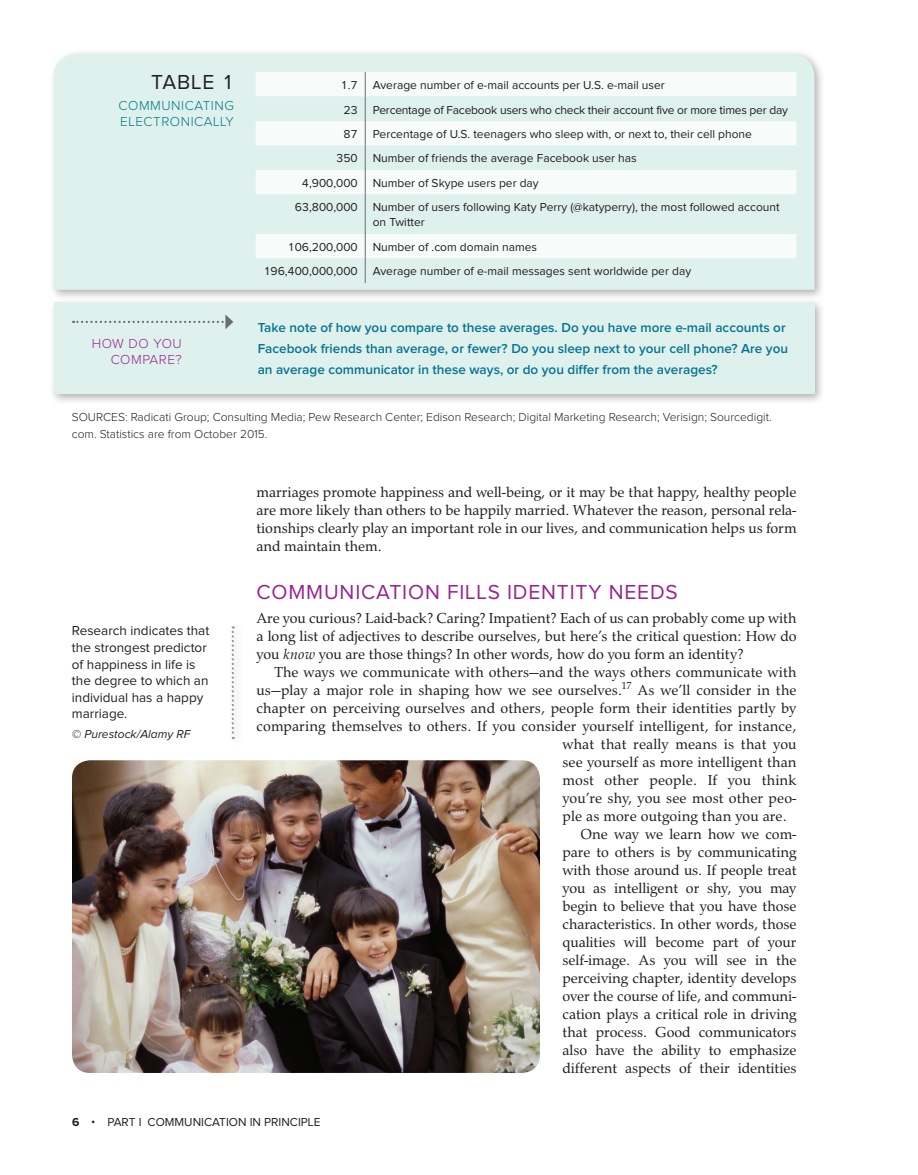
<style>
.page{position:relative;width:918px;height:1175px;background:#fff}
.page>*{position:absolute;margin:0;border:0;box-sizing:border-box;transform-origin:0 0}
.bch_hb{font:21px "Proxima Nova";letter-spacing:.04em;color:#99248e}
.bch_tbnm{font:21px "Proxima Nova";letter-spacing:.04em;color:#231f20}
.bch_tx{font:15px/18px "URW Palladio TOT";letter-spacing:.01em;color:#231f20;text-align:justify}
.bch_tx_first{font:15px/18px "URW Palladio TOT";color:#231f20;text-align:justify}
.bch_tbtx_a{font:600 13.5px/21px "Proxima Nova";color:#087393}
.bch_ct{font:13.5px/16.5px "Proxima Nova";color:#231f20}
.bch_tbtt{font:300 13.5px/16.5px "Proxima Nova";letter-spacing:.04em;color:#007986}
.bch_tbtt_a{font:300 13.5px/16.5px "Proxima Nova";letter-spacing:.04em;color:#99248e;text-align:right}
.bch_tbtx{font:12px/15px "Proxima Nova";color:#231f20}
.bch_tbso{font:300 12px/16.5px "Proxima Nova";color:#231f20}
.bch_tbtx-2{font:12px "Proxima Nova";letter-spacing:-.02em;color:#231f20}
.bch_cr{font:italic 12px "Proxima Nova";color:#231f20}
.s1{font-style:italic}
.s2{font-weight:700}
</style>
<div class="page">
<img style="left:72px;top:760px;width:468px;height:312px">
<div style="left:227px;top:622px;width:18px;height:127px;background:#fbfbfb"></div>
<svg style="left:232px;top:626px;width:2px;height:113px"></svg>
<div style="left:49px;top:49px;width:777px;height:252px;background:#231f20;opacity:.35"></div>
<div style="left:54px;top:54px;width:760px;height:236px;background:#def1ed"></div>
<svg style="left:256px;top:72px;width:540px;height:24px"></svg>
<svg style="left:256px;top:96px;width:540px;height:187px;fill:#def1ed"></svg>
<hr style="left:365px;top:194px;width:1px;height:40px;background:#6c6d70">
<svg style="left:365px;top:234px;width:1px;height:49px"></svg>
<svg style="left:365px;top:72px;width:1px;height:122px"></svg>
<div style="left:49px;top:297px;width:777px;height:108px;background:#231f20;opacity:.35"></div>
<div style="left:54px;top:302px;width:760px;height:92px;background:#def1ed"></div>
<svg style="left:73px;top:314px;width:160px;height:15px"></svg>
<p class="bch_tbnm" style="left:151px;top:70px;width:84px">TABLE 1</p>
<p class="bch_tbtt" style="left:119px;top:97px;width:117px">COMMUNICATING<br>ELECTRONICALLY</p>
<p class="bch_tbtx" style="left:341px;top:78px;width:19px">1.7</p>
<p class="bch_tbtx" style="left:373px;top:78px;width:294px">Average number of e-mail accounts per U.S. e-mail user</p>
<p class="bch_tbtx" style="left:343px;top:102px;width:16px">23</p>
<p class="bch_tbtx-2" style="left:373px;top:103px;width:417px">Percentage of Facebook users who check their account five or more times per day</p>
<p class="bch_tbtx" style="left:343px;top:127px;width:16px">87</p>
<p class="bch_tbtx" style="left:373px;top:127px;width:381px">Percentage of U.S. teenagers who sleep with, or next to, their cell phone</p>
<p class="bch_tbtx" style="left:336px;top:151px;width:23px">350</p>
<p class="bch_tbtx" style="left:373px;top:151px;width:266px">Number of friends the average Facebook user has</p>
<p class="bch_tbtx" style="left:302px;top:176px;width:57px">4,900,000</p>
<p class="bch_tbtx" style="left:373px;top:176px;width:168px">Number of Skype users per day</p>
<p class="bch_tbtx" style="left:295px;top:200px;width:64px">63,800,000</p>
<p class="bch_tbtx" style="left:373px;top:200px;width:408px">Number of users following Katy Perry (@katyperry), the most followed account on Twitter</p>
<p class="bch_tbtx" style="left:288px;top:240px;width:72px">106,200,000</p>
<p class="bch_tbtx" style="left:373px;top:240px;width:166px">Number of .com domain names</p>
<p class="bch_tbtx" style="left:263px;top:264px;width:96px">196,400,000,000</p>
<p class="bch_tbtx" style="left:373px;top:264px;width:320px">Average number of e-mail messages sent worldwide per day</p>
<p class="bch_tbtx_a" style="left:258px;top:317px;width:532px">Take note of how you compare to these averages. Do you have more e-mail accounts or<br>Facebook friends than average, or fewer? Do you sleep next to your cell phone? Are you an average communicator in these ways, or do you differ from the averages?</p>
<p class="bch_tbso" style="left:72px;top:409px;width:701px">SOURCES: Radicati Group; Consulting Media; Pew Research Center; Edison Research; Digital Marketing Research; Verisign; Sourcedigit. com. Statistics are from October 2015.</p>
<p class="bch_tbtt_a" style="left:92px;top:335px;width:92px">HOW DO YOU<br>COMPARE?</p>
<p class="bch_ct" style="left:72px;top:623px;width:139px">Research indicates that the strongest predictor of happiness in life is the degree to which an individual has a happy marriage.</p>
<p class="bch_cr" style="left:72px;top:727px;width:120px">© Purestock/Alamy RF</p>
<p class="bch_tx" style="left:256px;top:483px;width:542px">marriages promote happiness and well-being, or it may be that happy, healthy people are more likely than others to be happily married. Whatever the reason, personal rela&shy;tionships clearly play an important role in our lives, and communication helps us form and maintain them.</p>
<p class="bch_hb" style="left:256px;top:580px;width:423px">COMMUNICATION FILLS IDENTITY NEEDS</p>
<p class="bch_tx_first" style="left:256px;top:609px;width:542px">Are you curious? Laid-back? Caring? Impatient? Each of us can probably come up with a long list of adjectives to describe ourselves, but here’s the critical question: How do you <span class="s1">know</span> you are those things? In other words, how do you form an identity?</p>
<p class="bch_tx" style="left:274px;top:663px;width:524px">The ways we communicate with others—and the ways others communicate with</p>
<p class="bch_tx" style="left:256px;top:681px;width:542px">us—play a major role in shaping how we see ourselves.<sup>17</sup> As we’ll consider in the</p>
<p class="bch_tx" style="left:256px;top:699px;width:541px">chapter on perceiving ourselves and others, people form their identities partly by</p>
<p class="bch_tx" style="left:256px;top:717px;width:542px">comparing themselves to others. If you consider yourself intelligent, for instance,</p>
<p class="bch_tx" style="left:562px;top:735px;width:236px">what that really means is that you</p>
<p class="bch_tx" style="left:562px;top:753px;width:236px">see yourself as more intelligent than</p>
<p class="bch_tx" style="left:562px;top:771px;width:236px">most other people. If you think</p>
<p class="bch_tx" style="left:562px;top:789px;width:235px">you’re shy, you see most other peo-</p>
<p class="bch_tx" style="left:562px;top:807px;width:226px">ple as more outgoing than you are.</p>
<p class="bch_tx" style="left:562px;top:825px;width:236px;text-indent:18px">One way we learn how we com&shy;pare to others is by communicating with those around us. If people treat you as intelligent or shy, you may begin to believe that you have those characteristics. In other words, those qualities will become part of your self-image. As you will see in the perceiving chapter, identity develops over the course of life, and communi&shy;cation plays a critical role in driving that process. Good communicators also have the ability to emphasize different aspects of their identities</p>
<p class="bch_tbtx" style="left:72px;top:1114px;width:250px"><span class="s2">6</span> • PART I COMMUNICATION IN PRINCIPLE</p>
</div>
